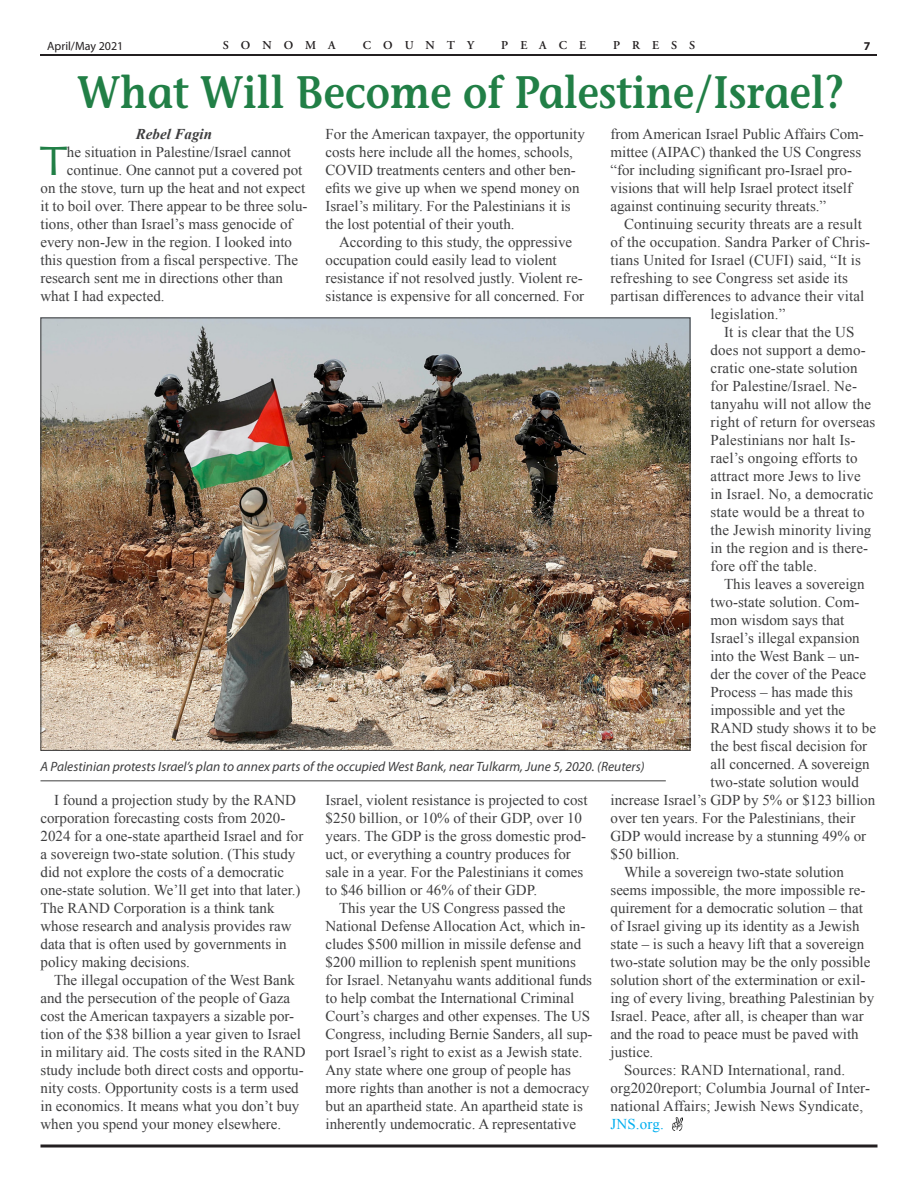
<style>
.page{position:relative;width:918px;height:1188px;background:#fff}
.page>*{position:absolute;margin:0;border:0;box-sizing:border-box;transform-origin:0 0}
.t1{font:600 45px "Mesouran Casual S Si";color:#217f46;scale:.9 1}
.B__1st_paragraph{font:40.5px "Lithos Pro";color:#217f46}
.B{font:15px/18px "Times New Roman";color:#3e3e3f}
.B__1st_paragraph-2{font:15px "Times New Roman";color:#3e3e3f}
.A{font:italic 700 15px "Times New Roman";color:#3e3e3f}
.S{font:italic 13.5px "Myriad Pro";color:#3e3e3f}
.t2{font:600 12px "Adobe Garamond";letter-spacing:1em;color:#231f20}
.t3{font:12px "Myriad Pro";color:#231f20}
.t4{font:700 12px "Myriad Pro";color:#231f20}
.s1{color:#00aeef}
</style>
<div class="page">
<svg style="left:40px;top:1144px;width:838px;height:4px;background:#595657"></svg>
<hr style="left:40px;top:54px;width:838px;height:2px;background:#231f20">
<svg style="left:672px;top:1117px;width:11px;height:13px"></svg>
<img style="left:42px;top:320px;width:646px;height:429px">
<hr style="left:40px;top:780px;width:626px;height:1px;background:#3e3e3f">
<p class="t3" style="left:47px;top:38px;width:78px">April/May 2021</p>
<p class="t2" style="left:223px;top:39px;width:114px">SONOMA</p>
<p class="t2" style="left:363px;top:39px;width:113px">COUNTY</p>
<p class="t2" style="left:501px;top:39px;width:86px">PEACE</p>
<p class="t2" style="left:613px;top:39px;width:83px">PRESS</p>
<p class="t4" style="left:864px;top:38px;width:8px">7</p>
<p class="t1" style="left:77px;top:64px;width:854px">What Will Become of Palestine/Israel?</p>
<p class="B" style="left:610px;top:125px;width:255px">from American Israel Public Affairs Com&shy;mittee (AIPAC) thanked the US Congress “for including significant pro-Israel pro&shy;visions that will help Israel protect itself against continuing security threats.”</p>
<p class="B" style="left:624px;top:215px;width:239px">Continuing security threats are a result</p>
<p class="B" style="left:610px;top:233px;width:261px">of the occupation. Sandra Parker of Chris-</p>
<p class="B" style="left:610px;top:251px;width:252px">tians United for Israel (CUFI) said, “It is</p>
<p class="B" style="left:610px;top:269px;width:239px">refreshing to see Congress set aside its</p>
<p class="B" style="left:610px;top:287px;width:255px">partisan differences to advance their vital</p>
<p class="B" style="left:711px;top:305px;width:76px">legislation.”</p>
<p class="B" style="left:711px;top:323px;width:166px;text-indent:14px">It is clear that the US does not support a demo&shy;cratic one-state solution for Palestine/Israel. Ne&shy;tanyahu will not allow the right of return for overseas<br>Palestinians nor halt Is&shy;rael’s ongoing efforts to attract more Jews to live in Israel. No, a democratic state would be a threat to the Jewish minority living in the region and is there&shy;fore off the table.</p>
<p class="B" style="left:724px;top:575px;width:142px">This leaves a sovereign</p>
<p class="B" style="left:711px;top:593px;width:150px">two-state solution. Com-</p>
<p class="B" style="left:711px;top:611px;width:135px">mon wisdom says that</p>
<p class="B" style="left:711px;top:629px;width:151px">Israel’s illegal expansion</p>
<p class="B" style="left:711px;top:647px;width:150px">into the West Bank – un-</p>
<p class="B" style="left:711px;top:665px;width:157px">der the cover of the Peace</p>
<p class="B" style="left:711px;top:683px;width:144px">Process – has made this</p>
<p class="B" style="left:711px;top:701px;width:136px">impossible and yet the</p>
<p class="B" style="left:711px;top:719px;width:167px">RAND study shows it to be</p>
<p class="B" style="left:711px;top:737px;width:158px">the best fiscal decision for</p>
<p class="B" style="left:711px;top:755px;width:161px">all concerned. A sovereign</p>
<p class="B" style="left:711px;top:773px;width:150px">two-state solution would</p>
<p class="B" style="left:610px;top:791px;width:266px">increase Israel’s GDP by 5% or $123 billion</p>
<p class="B" style="left:610px;top:809px;width:246px">over ten years. For the Palestinians, their</p>
<p class="B" style="left:610px;top:827px;width:257px">GDP would increase by a stunning 49% or</p>
<p class="B" style="left:610px;top:845px;width:71px">$50 billion.</p>
<p class="B" style="left:610px;top:863px;width:265px;text-indent:14px">While a sovereign two-state solution seems impossible, the more impossible re&shy;quirement for a democratic solution – that of Israel giving up its identity as a Jewish state – is such a heavy lift that a sovereign two-state solution may be the only possible solution short of the extermination or exil&shy;ing of every living, breathing Palestinian by Israel. Peace, after all, is cheaper than war and the road to peace must be paved with justice.</p>
<p class="B" style="left:610px;top:1061px;width:261px;text-indent:14px">Sources: RAND International, rand. org2020report; Columbia Journal of Inter&shy;national Affairs; Jewish News Syndicate, <span class="s1">JNS.org.</span></p>
<p class="B" style="left:326px;top:125px;width:261px">For the American taxpayer, the opportunity costs here include all the homes, schools, COVID treatments centers and other ben&shy;efits we give up when we spend money on Israel’s military. For the Palestinians it is the lost potential of their youth.</p>
<p class="B" style="left:326px;top:233px;width:260px;text-indent:14px">According to this study, the oppressive occupation could easily lead to violent resistance if not resolved justly. Violent re&shy;sistance is expensive for all concerned. For</p>
<p class="A" style="left:136px;top:123px;width:78px">Rebel Fagin</p>
<p class="B__1st_paragraph" style="left:41px;top:137px;width:28px">T</p>
<p class="B__1st_paragraph-2" style="left:67px;top:143px;width:226px">he situation in Palestine/Israel cannot</p>
<p class="B__1st_paragraph-2" style="left:67px;top:161px;width:237px">continue. One cannot put a covered pot</p>
<p class="B__1st_paragraph-2" style="left:40px;top:179px;width:266px">on the stove, turn up the heat and not expect</p>
<p class="B__1st_paragraph-2" style="left:40px;top:197px;width:268px">it to boil over. There appear to be three solu-</p>
<p class="B__1st_paragraph-2" style="left:40px;top:215px;width:254px">tions, other than Israel’s mass genocide of</p>
<p class="B__1st_paragraph-2" style="left:40px;top:233px;width:253px">every non-Jew in the region. I looked into</p>
<p class="B__1st_paragraph-2" style="left:40px;top:251px;width:259px">this question from a fiscal perspective. The</p>
<p class="B__1st_paragraph-2" style="left:40px;top:269px;width:244px">research sent me in directions other than</p>
<p class="B__1st_paragraph-2" style="left:40px;top:287px;width:126px">what I had expected.</p>
<p class="S" style="left:40px;top:758px;width:606px">A Palestinian protests Israel’s plan to annex parts of the occupied West Bank, near Tulkarm, June 5, 2020. (Reuters)</p>
<p class="B" style="left:40px;top:790px;width:264px;text-indent:14px">I found a projection study by the RAND corporation forecasting costs from 2020- 2024 for a one-state apartheid Israel and for a sovereign two-state solution. (This study did not explore the costs of a democratic one-state solution. We’ll get into that later.)<br>The RAND Corporation is a think tank whose research and analysis provides raw data that is often used by governments in policy making decisions.</p>
<p class="B" style="left:40px;top:970px;width:267px;text-indent:14px">The illegal occupation of the West Bank and the persecution of the people of Gaza cost the American taxpayers a sizable por&shy;tion of the $38 billion a year given to Israel in military aid. The costs sited in the RAND study include both direct costs and opportu&shy;nity costs. Opportunity costs is a term used in economics. It means what you don’t buy when you spend your money elsewhere.</p>
<p class="B" style="left:326px;top:791px;width:264px">Israel, violent resistance is projected to cost $250 billion, or 10% of their GDP, over 10 years. The GDP is the gross domestic prod&shy;uct, or everything a country produces for sale in a year. For the Palestinians it comes to $46 billion or 46% of their GDP.</p>
<p class="B" style="left:326px;top:899px;width:268px;text-indent:14px">This year the US Congress passed the National Defense Allocation Act, which in&shy;cludes $500 million in missile defense and $200 million to replenish spent munitions for Israel. Netanyahu wants additional funds to help combat the International Criminal Court’s charges and other expenses. The US Congress, including Bernie Sanders, all sup&shy;port Israel’s right to exist as a Jewish state.<br>Any state where one group of people has more rights than another is not a democracy but an apartheid state. An apartheid state is inherently undemocratic. A representative</p>
</div>
